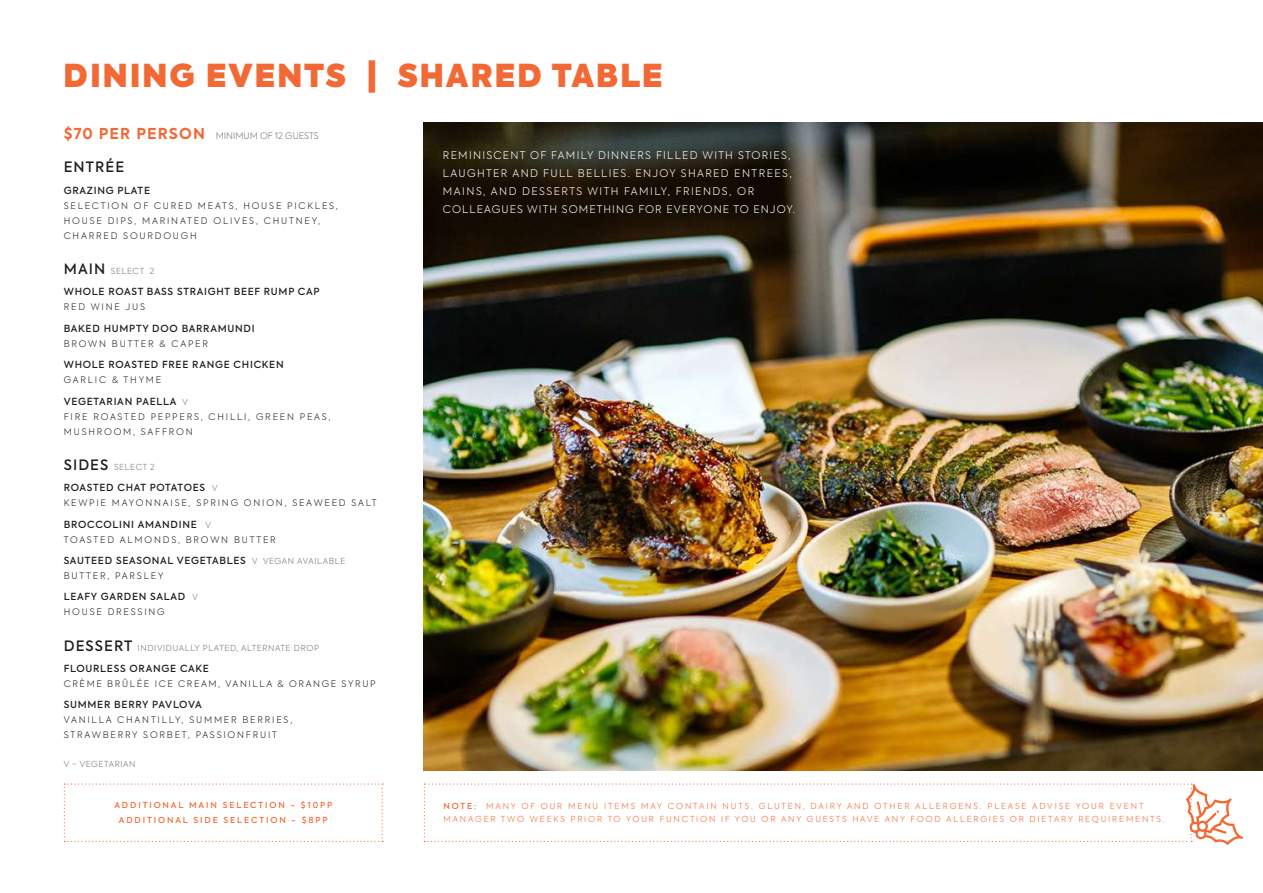
<style>
.page{position:relative;width:1263px;height:893px;background:#fff}
.page>*{position:absolute;margin:0;border:0;box-sizing:border-box;transform-origin:0 0}
.t1{font:800 31.5px "Axiforma";letter-spacing:.05em;color:#f26935}
.t2{font:500 14.25px "Axiforma";letter-spacing:.075em;color:#231f20}
.t3{font:300 10.5px/18px "Axiforma";letter-spacing:.12em;color:#fff}
.t4{font:500 9.75px "Axiforma";letter-spacing:.075em;color:#231f20}
.t5{font:300 9px/15px "Axiforma";letter-spacing:.2em;color:#231f20}
.t6{font:300 9px "Axiforma";letter-spacing:.18em;color:#231f20}
.t7{font:300 9px "Axiforma";color:#787877}
.t8{font:300 8.25px/13.5px "Axiforma";letter-spacing:.22em;color:#f26935}
.t9{font:300 8.25px "Axiforma";letter-spacing:.075em;color:#787877}
.t10{font:500 8.25px/15px "Axiforma";letter-spacing:.23em;color:#f26935;text-align:center}
.s1{font-weight:700;font-size:15px;color:#f26935}
.s2{font-weight:500;font-size:14.25px;color:#231f20}
.s3{font-weight:300;font-size:8.25px;color:#787877}
.s4{font-weight:500}
</style>
<div class="page">
<img style="left:424px;top:122px;width:839px;height:649px">
<svg style="left:424px;top:783px;width:819px;height:62px"></svg>
<svg style="left:64px;top:783px;width:319px;height:59px"></svg>
<h1 class="t1" style="left:64px;top:52px;width:601px">DINING EVENTS | SHARED TABLE</h1>
<p class="t7" style="left:64px;top:130px;width:257px"><span class="s1">$70 PER PERSON</span> MINIMUM OF 12 GUESTS</p>
<h2 class="t2" style="left:64px;top:158px;width:62px">ENTRÉE</h2>
<p class="t4" style="left:64px;top:184px;width:88px">GRAZING PLATE</p>
<p class="t5" style="left:64px;top:198px;width:276px">SELECTION OF CURED MEATS, HOUSE PICKLES,<br>HOUSE DIPS, MARINATED OLIVES, CHUTNEY,<br>CHARRED SOURDOUGH</p>
<p class="t9" style="left:64px;top:266px;width:92px"><span class="s2">MAIN</span> SELECT 2</p>
<p class="t4" style="left:64px;top:286px;width:257px">WHOLE ROAST BASS STRAIGHT BEEF RUMP CAP</p>
<p class="t5" style="left:64px;top:300px;width:83px">RED WINE JUS</p>
<p class="t4" style="left:64px;top:322px;width:192px">BAKED HUMPTY DOO BARRAMUNDI</p>
<p class="t5" style="left:64px;top:336px;width:146px">BROWN BUTTER &amp; CAPER</p>
<p class="t4" style="left:64px;top:358px;width:221px">WHOLE ROASTED FREE RANGE CHICKEN</p>
<p class="t5" style="left:64px;top:372px;width:99px">GARLIC &amp; THYME</p>
<p class="t4" style="left:64px;top:395px;width:126px">VEGETARIAN PAELLA <span class="s3">V</span></p>
<p class="t5" style="left:64px;top:409px;width:268px">FIRE ROASTED PEPPERS, CHILLI, GREEN PEAS,<br>MUSHROOM, SAFFRON</p>
<p class="t9" style="left:64px;top:462px;width:92px"><span class="s2">SIDES</span> SELECT 2</p>
<p class="t4" style="left:64px;top:481px;width:155px">ROASTED CHAT POTATOES <span class="s3">V</span></p>
<p class="t5" style="left:64px;top:495px;width:314px">KEWPIE MAYONNAISE, SPRING ONION, SEAWEED SALT</p>
<p class="t4" style="left:64px;top:518px;width:149px">BROCCOLINI AMANDINE <span class="s3">V</span></p>
<p class="t5" style="left:64px;top:532px;width:214px">TOASTED ALMONDS, BROWN BUTTER</p>
<p class="t4" style="left:64px;top:554px;width:283px">SAUTEED SEASONAL VEGETABLES <span class="s3">V VEGAN AVAILABLE</span></p>
<p class="t5" style="left:64px;top:568px;width:101px">BUTTER, PARSLEY</p>
<p class="t4" style="left:64px;top:590px;width:136px">LEAFY GARDEN SALAD <span class="s3">V</span></p>
<p class="t5" style="left:64px;top:605px;width:102px">HOUSE DRESSING</p>
<p class="t9" style="left:64px;top:642px;width:257px"><span class="s2">DESSERT</span> INDIVIDUALLY PLATED, ALTERNATE DROP</p>
<p class="t4" style="left:64px;top:662px;width:147px">FLOURLESS ORANGE CAKE</p>
<p class="t6" style="left:64px;top:678px;width:313px">CRÈME BRÛLÉE ICE CREAM, VANILLA &amp; ORANGE SYRUP</p>
<p class="t4" style="left:64px;top:698px;width:139px">SUMMER BERRY PAVLOVA</p>
<p class="t5" style="left:64px;top:713px;width:230px">VANILLA CHANTILLY, SUMMER BERRIES,<br>STRAWBERRY SORBET, PASSIONFRUIT</p>
<p class="t9" style="left:64px;top:759px;width:73px">V - VEGETARIAN</p>
<p class="t10" style="left:114px;top:797px;width:219px">ADDITIONAL MAIN SELECTION - $10PP<br>ADDITIONAL SIDE SELECTION - $8PP</p>
<p class="t3" style="left:443px;top:146px;width:354px">REMINISCENT OF FAMILY DINNERS FILLED WITH STORIES, LAUGHTER AND FULL BELLIES. ENJOY SHARED ENTREES, MAINS, AND DESSERTS WITH FAMILY, FRIENDS, OR COLLEAGUES WITH SOMETHING FOR EVERYONE TO ENJOY.</p>
<p class="t8" style="left:443px;top:799px;width:723px"><span class="s4">NOTE:</span> MANY OF OUR MENU ITEMS MAY CONTAIN NUTS, GLUTEN, DAIRY AND OTHER ALLERGENS. PLEASE ADVISE YOUR EVENT<br>MANAGER TWO WEEKS PRIOR TO YOUR FUNCTION IF YOU OR ANY GUESTS HAVE ANY FOOD ALLERGIES OR DIETARY REQUIREMENTS.</p>
</div>
